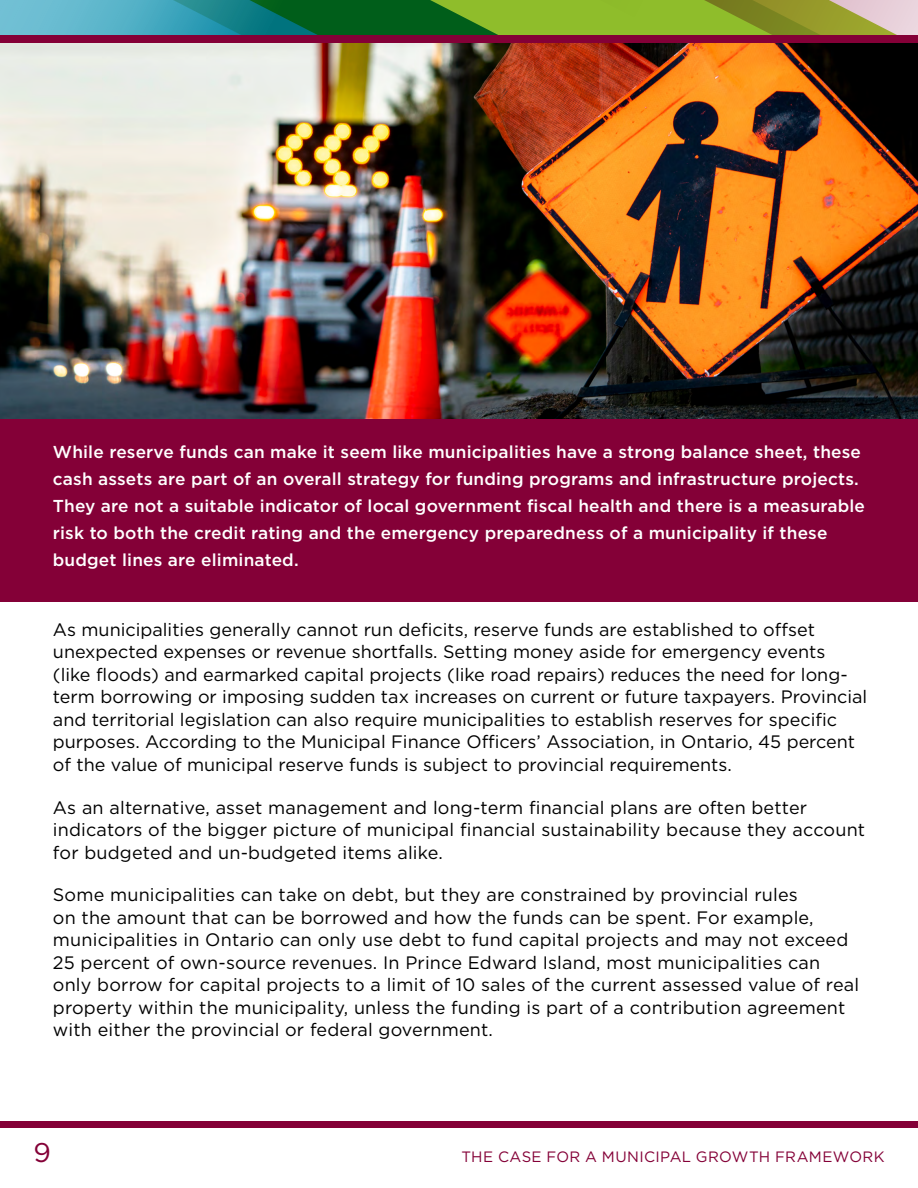
<style>
.page{position:relative;width:918px;height:1188px;background:#fff}
.page>*{position:absolute;margin:0;border:0;box-sizing:border-box;transform-origin:0 0}
.t1{font:27px "Gotham HTF";color:#840037}
.body{font:18px/22.5px "Gotham HTF";color:#000}
.Box_Body{font:500 17.25px/27px "Gotham HTF";letter-spacing:.01em;color:#fff}
.t2{font:15px "Gotham HTF";letter-spacing:.025em;color:#840037}
</style>
<div class="page">
<div style="left:0;top:418px;width:918px;height:184px;background:#840037"></div>
<img style="left:0;top:43px;width:918px;height:375px">
<svg style="left:0;top:0;width:918px;height:36px"></svg>
<div style="left:0;top:36px;width:918px;height:7px;background:#840037"></div>
<div style="left:0;top:1121px;width:918px;height:7px;background:#840037"></div>
<h4 class="Box_Body" style="left:53px;top:438px;width:814px">While reserve funds can make it seem like municipalities have a strong balance sheet, these cash assets are part of an overall strategy for funding programs and infrastructure projects.<br>They are not a suitable indicator of local government fiscal health and there is a measurable risk to both the credit rating and the emergency preparedness of a municipality if these budget lines are eliminated.</h4>
<p class="body" style="left:53px;top:618px;width:816px">As municipalities generally cannot run deficits, reserve funds are established to offset unexpected expenses or revenue shortfalls. Setting money aside for emergency events (like floods) and earmarked capital projects (like road repairs) reduces the need for long&shy;term borrowing or imposing sudden tax increases on current or future taxpayers. Provincial and territorial legislation can also require municipalities to establish reserves for specific purposes. According to the Municipal Finance Officers’ Association, in Ontario, 45 percent of the value of municipal reserve funds is subject to provincial requirements.</p>
<p class="body" style="left:53px;top:796px;width:814px">As an alternative, asset management and long-term financial plans are often better indicators of the bigger picture of municipal financial sustainability because they account for budgeted and un-budgeted items alike.</p>
<p class="body" style="left:53px;top:883px;width:808px">Some municipalities can take on debt, but they are constrained by provincial rules<br>on the amount that can be borrowed and how the funds can be spent. For example, municipalities in Ontario can only use debt to fund capital projects and may not exceed 25 percent of own-source revenues. In Prince Edward Island, most municipalities can only borrow for capital projects to a limit of 10 sales of the current assessed value of real property within the municipality, unless the funding is part of a contribution agreement with either the provincial or federal government.</p>
<h1 class="t1" style="left:33px;top:1138px;width:19px">9</h1>
<p class="t2" style="left:461px;top:1148px;width:425px">THE CASE FOR A MUNICIPAL GROWTH FRAMEWORK</p>
</div>
